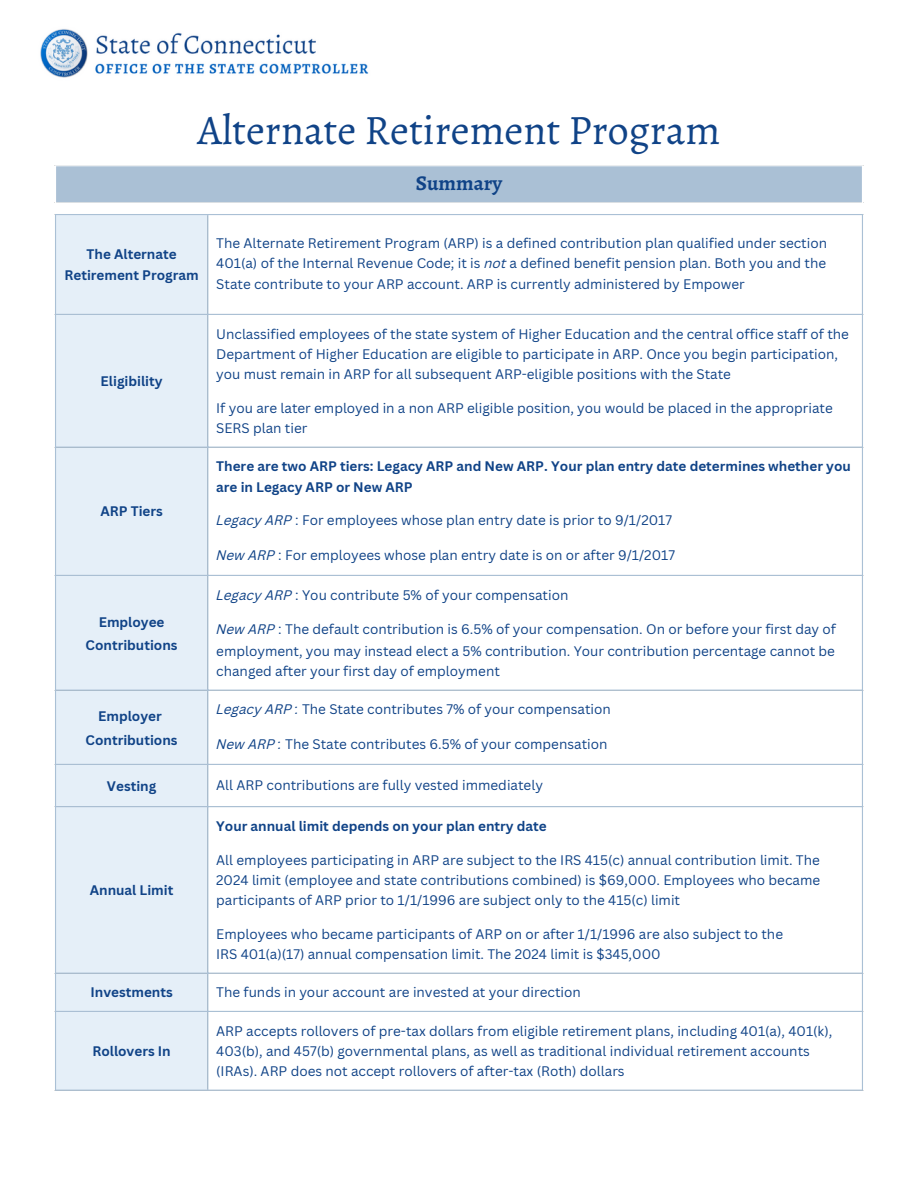
<style>
.page{position:relative;width:918px;height:1188px;background:#fff}
.page>*{position:absolute;margin:0;border:0;box-sizing:border-box;transform-origin:0 0}
.t1{font:42px "Alegreya";color:#104387}
.t2{font:700 21px "Alegreya";color:#104387}
.t3{font:13.5px/20.2px "Canva Sans";color:#104387;text-align:justify}
.t4{font:700 13.5px/21.3px "Canva Sans";color:#104387;text-align:center}
.s1{font-style:italic}
</style>
<div class="page">
<div style="left:55px;top:165px;width:808px;height:38px;background:#aac0d5"></div>
<hr style="left:55px;top:166px;width:1px;height:36px;background:#fff">
<hr style="left:862px;top:166px;width:1px;height:36px;background:#fff">
<hr style="left:55px;top:165px;width:808px;height:1px;background:#fff">
<hr style="left:55px;top:202px;width:808px;height:1px;background:#fff">
<img style="left:40px;top:29px;width:329px;height:49px">
<div style="left:56px;top:215px;width:151px;height:875px;background:#e5eff8"></div>
<hr style="left:55px;top:215px;width:1px;height:875px;background:#aac0d5">
<hr style="left:207px;top:215px;width:1px;height:875px;background:#aac0d5">
<hr style="left:862px;top:215px;width:1px;height:875px;background:#aac0d5">
<hr style="left:55px;top:214px;width:808px;height:1px;background:#aac0d5">
<hr style="left:55px;top:314px;width:808px;height:1px;background:#aac0d5">
<hr style="left:55px;top:447px;width:808px;height:1px;background:#aac0d5">
<hr style="left:55px;top:575px;width:808px;height:1px;background:#aac0d5">
<hr style="left:55px;top:690px;width:808px;height:1px;background:#aac0d5">
<hr style="left:55px;top:764px;width:808px;height:1px;background:#aac0d5">
<hr style="left:55px;top:806px;width:808px;height:1px;background:#aac0d5">
<hr style="left:55px;top:973px;width:808px;height:1px;background:#aac0d5">
<hr style="left:55px;top:1011px;width:808px;height:1px;background:#aac0d5">
<hr style="left:55px;top:1090px;width:808px;height:1px;background:#aac0d5">
<p class="t1" style="left:198px;top:101px;width:524px">Alternate Retirement Program</p>
<h1 class="t2" style="left:416px;top:169px;width:88px">Summary</h1>
<p class="t4" style="left:64px;top:243px;width:136px">The Alternate<br>Retirement Program</p>
<p class="t3" style="left:216px;top:232px;width:612px;line-height:20.9px">The Alternate Retirement Program (ARP) is a defined contribution plan qualified under section 401(a) of the Internal Revenue Code; it is <span class="s1">not</span> a defined benefit pension plan. Both you and the State contribute to your ARP account. ARP is currently administered by Empower</p>
<p class="t4" style="left:101px;top:370px;width:63px">Eligibility</p>
<p class="t4" style="left:100px;top:500px;width:64px">ARP Tiers</p>
<p class="t4" style="left:99px;top:611px;width:67px">Employee</p>
<p class="t4" style="left:86px;top:634px;width:93px">Contributions</p>
<p class="t4" style="left:98px;top:705px;width:65px">Employer</p>
<p class="t4" style="left:86px;top:729px;width:93px">Contributions</p>
<p class="t3" style="left:216px;top:323px;width:634px;text-align:left">Unclassified employees of the state system of Higher Education and the central office staff of the<br>Department of Higher Education are eligible to participate in ARP. Once you begin participation, you must remain in ARP for all subsequent ARP-eligible positions with the State</p>
<p class="t3" style="left:216px;top:397px;width:618px">If you are later employed in a non ARP eligible position, you would be placed in the appropriate<br>SERS plan tier</p>
<p class="t4" style="left:216px;top:456px;width:636px;line-height:20.2px;text-align:left">There are two ARP tiers: Legacy ARP and New ARP. Your plan entry date determines whether you are in Legacy ARP or New ARP</p>
<p class="t3" style="left:216px;top:510px;width:457px"><span class="s1">Legacy ARP</span> : For employees whose plan entry date is prior to 9/1/2017</p>
<p class="t3" style="left:216px;top:545px;width:460px"><span class="s1">New ARP</span> : For employees whose plan entry date is on or after 9/1/2017</p>
<p class="t3" style="left:216px;top:584px;width:354px"><span class="s1">Legacy ARP</span> : You contribute 5% of your compensation</p>
<p class="t3" style="left:216px;top:619px;width:621px;line-height:20.9px"><span class="s1">New ARP</span> : The default contribution is 6.5% of your compensation. On or before your first day of employment, you may instead elect a 5% contribution. Your contribution percentage cannot be changed after your first day of employment</p>
<p class="t3" style="left:216px;top:699px;width:396px"><span class="s1">Legacy ARP :</span> The State contributes 7% of your compensation</p>
<p class="t3" style="left:216px;top:734px;width:393px"><span class="s1">New ARP :</span> The State contributes 6.5% of your compensation</p>
<p class="t4" style="left:107px;top:775px;width:51px">Vesting</p>
<p class="t3" style="left:216px;top:774px;width:328px">All ARP contributions are fully vested immediately</p>
<p class="t4" style="left:90px;top:879px;width:85px">Annual Limit</p>
<p class="t4" style="left:216px;top:815px;width:332px">Your annual limit depends on your plan entry date</p>
<p class="t3" style="left:216px;top:849px;width:605px">All employees participating in ARP are subject to the IRS 415(c) annual contribution limit. The 2024 limit (employee and state contributions combined) is $69,000. Employees who became participants of ARP prior to 1/1/1996 are subject only to the 415(c) limit</p>
<p class="t3" style="left:216px;top:923px;width:568px">Employees who became participants of ARP on or after 1/1/1996 are also subject to the</p>
<p class="t3" style="left:216px;top:944px;width:446px">IRS 401(a)(17) annual compensation limit. The 2024 limit is $345,000</p>
<p class="t4" style="left:90px;top:981px;width:84px">Investments</p>
<p class="t3" style="left:216px;top:982px;width:366px">The funds in your account are invested at your direction</p>
<p class="t4" style="left:92px;top:1040px;width:80px">Rollovers In</p>
<p class="t3" style="left:216px;top:1020px;width:618px;text-align:left">ARP accepts rollovers of pre-tax dollars from eligible retirement plans, including 401(a), 401(k),<br>403(b), and 457(b) governmental plans, as well as traditional individual retirement accounts (IRAs). ARP does not accept rollovers of after-tax (Roth) dollars</p>
</div>
